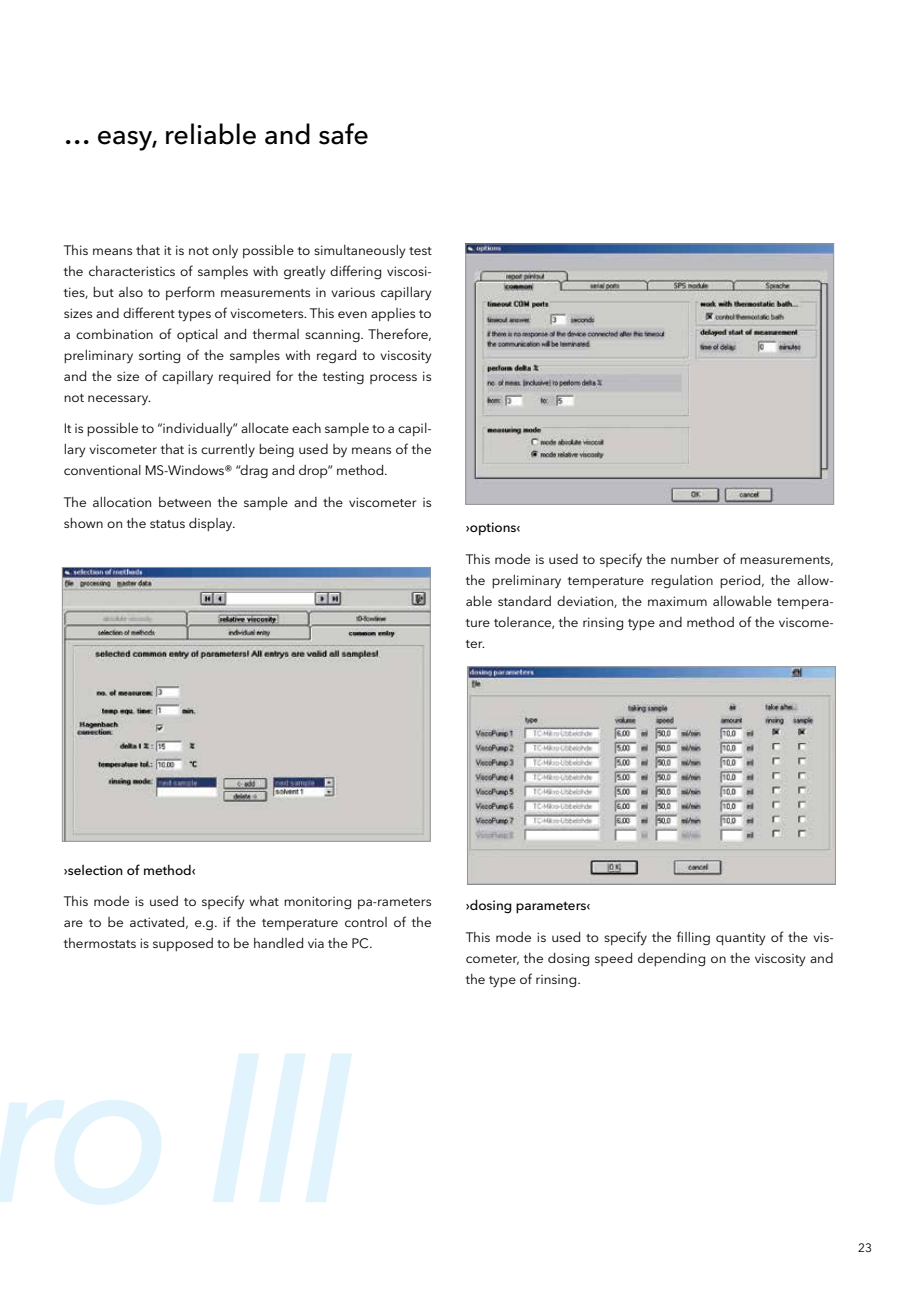
<style>
.page{position:relative;width:906px;height:1289px;background:#fff}
.page>*{position:absolute;margin:0;border:0;box-sizing:border-box;transform-origin:0 0}
.t1{font:italic 500 210px "Avenir Next LT Pro";color:#e1f4fd}
.t2{font:500 27px "Avenir Next LT Pro";color:#000}
.t3{font:13.5px/21px "Avenir Next LT Pro";color:#000;text-align:justify}
.t4{font:500 13.5px "Avenir Next LT Pro";color:#000}
.t5{font:12px "Avenir Next LT Pro";color:#000}
</style>
<div class="page">
<img style="left:467px;top:245px;width:365px;height:257px">
<div style="left:465px;top:243px;width:369px;height:261px;border:1px solid #939598"></div>
<img style="left:64px;top:569px;width:364px;height:270px">
<div style="left:62px;top:567px;width:368px;height:274px;border:1px solid #939598"></div>
<img style="left:469px;top:668px;width:364px;height:214px">
<div style="left:467px;top:666px;width:368px;height:218px;border:1px solid #939598"></div>
<h2 class="t2" style="left:64px;top:118px;width:306px">… easy, reliable and safe</h2>
<p class="t3" style="left:64px;top:240px;width:370px">This means that it is not only possible to simultaneously test the characteristics of samples with greatly differing viscosi&shy;ties, but also to perform measurements in various capillary sizes and different types of viscometers. This even applies to a combination of optical and thermal scanning. Therefore, preliminary sorting of the samples with regard to viscosity and the size of capillary required for the testing process is not necessary.</p>
<p class="t3" style="left:64px;top:418px;width:369px">It is possible to “individually” allocate each sample to a capil&shy;lary viscometer that is currently being used by means of the conventional MS-Windows® “drag and drop” method.</p>
<p class="t3" style="left:64px;top:492px;width:369px">The allocation between the sample and the viscometer is shown on the status display.</p>
<p class="t4" style="left:466px;top:519px;width:56px">›options‹</p>
<p class="t3" style="left:466px;top:548px;width:370px">This mode is used to specify the number of measurements, the preliminary temperature regulation period, the allow&shy;able standard deviation, the maximum allowable tempera&shy;ture tolerance, the rinsing type and method of the viscome&shy;ter.</p>
<p class="t4" style="left:64px;top:861px;width:134px">›selection of method‹</p>
<p class="t3" style="left:64px;top:891px;width:369px">This mode is used to specify what monitoring pa-rameters are to be activated, e.g. if the temperature control of the thermostats is supposed to be handled via the PC.</p>
<h1 class="t1" style="left:-13px;top:1002px;width:370px">ro III</h1>
<p class="t4" style="left:466px;top:897px;width:126px">›dosing parameters‹</p>
<p class="t3" style="left:466px;top:926px;width:369px">This mode is used to specify the filling quantity of the vis&shy;cometer, the dosing speed depending on the viscosity and the type of rinsing.</p>
<p class="t5" style="left:858px;top:1240px;width:15px">23</p>
</div>
